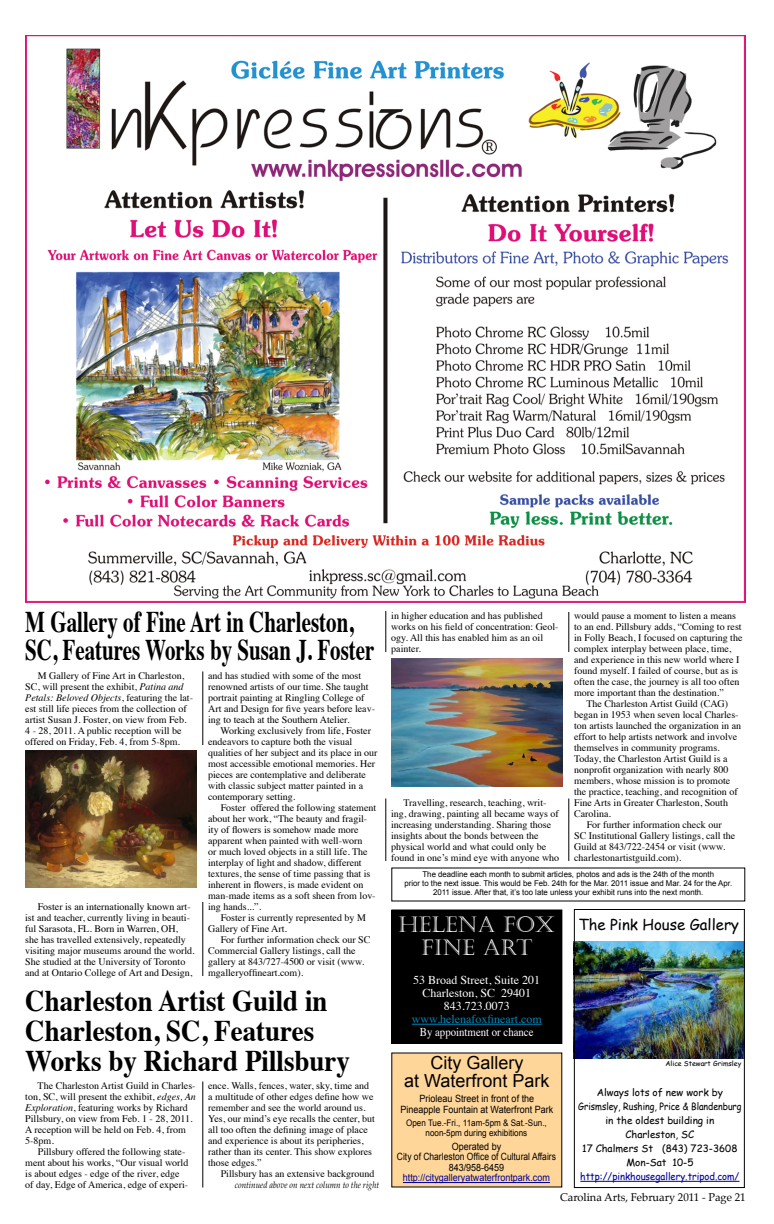
<style>
.page{position:relative;width:774px;height:1224px;background:#fff}
.page>*{position:absolute;margin:0;border:0;box-sizing:border-box;transform-origin:0 0}
.t1{font:700 30px/30px "Times";color:#000;scale:.9 1}
.t2{font:700 30px/28px "Times";color:#000;scale:.7 1}
.t3{font:22px/23px "Castellar";color:#fff;text-align:center}
.t4{font:18px/18px "Arial";color:#000;text-align:center}
.t5{font:15px "Comic Sans MS";color:#000}
.t6{font:12px/13px "Times";color:#fff;text-align:center}
.t7{font:12px "Times";color:#008abf}
.t8{font:12px "Times";color:#fff;scale:.9 1}
.t9{font:11px "Palatino";color:#000}
.t10{font:10px/11px "Times";color:#000}
.t11{font:10px/14px "Comic Sans MS";color:#000;text-align:center}
.t12{font:10px/10.5px "Arial";color:#000;text-align:center;scale:.9 1}
.t13{font:10px "Arial";color:#000096;scale:.9 1}
.t14{font:10px "Comic Sans MS";color:#000096;scale:.95 1}
.t15{font:9px/10px "Arial";color:#000;text-align:center;scale:.9 1}
.t16{font:italic 9px "Palatino";color:#000;scale:.9 1}
.t17{font:8px/9px "Arial";color:#000;text-align:center}
.t18{font:7px "Comic Sans MS";color:#000}
.s1{font-style:italic}
</style>
<div class="page">
<img style="left:25px;top:750px;width:171px;height:138px">
<img style="left:391px;top:658px;width:171px;height:129px">
<hr style="left:203px;top:672px;width:1px;height:73px;background:#000">
<hr style="left:203px;top:902px;width:1px;height:74px;background:#000">
<hr style="left:203px;top:1082px;width:1px;height:106px;background:#000">
<hr style="left:569px;top:612px;width:1px;height:40px;background:#000">
<hr style="left:569px;top:798px;width:1px;height:63px;background:#000">
<hr style="left:385px;top:611px;width:1px;height:41px;background:#000">
<hr style="left:385px;top:798px;width:1px;height:63px;background:#000">
<div style="left:391px;top:910px;width:171px;height:133px;background:#000"></div>
<div style="left:391px;top:910px;width:171px;height:134px;border:1px solid #000"></div>
<hr style="left:412px;top:1024px;width:130px;height:1px;background:#008abf">
<div style="left:392px;top:1053px;width:170px;height:134px;background:#ffd699"></div>
<hr style="left:403px;top:1182px;width:147px;height:1px;background:#000096">
<img style="left:573px;top:909px;width:172px;height:280px">
<hr style="left:580px;top:1181px;width:160px;height:1px;background:#000096">
<img style="left:25px;top:35px;width:720px;height:567px">
<h1 class="t2" style="left:25px;top:605px;width:500px">M Gallery of Fine Art in Charleston,<br>SC, Features Works by Susan J. Foster</h1>
<p class="t10" style="left:25px;top:669px;width:169px;text-indent:12px">M Gallery of Fine Art in Charleston, SC, will present the exhibit, <span class="s1">Patina and Petals: Beloved Objects</span>, featuring the lat&shy;est still life pieces from the collection of artist Susan J. Foster, on view from Feb.<br>4 - 28, 2011. A public reception will be offered on Friday, Feb. 4, from 5-8pm.</p>
<p class="t10" style="left:208px;top:669px;width:168px">and has studied with some of the most renowned artists of our time. She taught portrait painting at Ringling College of Art and Design for five years before leav&shy;ing to teach at the Southern Atelier.</p>
<p class="t10" style="left:208px;top:724px;width:171px;text-indent:12px">Working exclusively from life, Foster endeavors to capture both the visual qualities of her subject and its place in our most accessible emotional memories. Her pieces are contemplative and deliberate with classic subject matter painted in a contemporary setting.</p>
<p class="t10" style="left:208px;top:801px;width:170px;text-indent:13px">Foster offered the following statement about her work, “The beauty and fragil&shy;ity of flowers is somehow made more apparent when painted with well-worn<br>or much loved objects in a still life. The interplay of light and shadow, different textures, the sense of time passing that is inherent in flowers, is made evident on man-made items as a soft sheen from lov&shy;ing hands...”.</p>
<p class="t10" style="left:208px;top:911px;width:159px;text-indent:12px">Foster is currently represented by M<br>Gallery of Fine Art.</p>
<p class="t10" style="left:208px;top:933px;width:164px;text-indent:12px">For further information check our SC Commercial Gallery listings, call the gallery at 843/727-4500 or visit (www. mgalleryoffineart.com).</p>
<p class="t10" style="left:25px;top:900px;width:171px;text-indent:12px">Foster is an internationally known art&shy;ist and teacher, currently living in beauti&shy;ful Sarasota, FL. Born in Warren, OH,<br>she has travelled extensively, repeatedly visiting major museums around the world.<br>She studied at the University of Toronto and at Ontario College of Art and Design,</p>
<h1 class="t1" style="left:25px;top:982px;width:362px">Charleston Artist Guild in<br>Charleston, SC, Features<br>Works by Richard Pillsbury</h1>
<p class="t10" style="left:25px;top:1079px;width:172px;text-indent:12px">The Charleston Artist Guild in Charles&shy;ton, SC, will present the exhibit, <span class="s1">edges, An Exploration</span>, featuring works by Richard Pillsbury, on view from Feb. 1 - 28, 2011.<br>A reception will be held on Feb. 4, from 5-8pm.</p>
<p class="t10" style="left:25px;top:1145px;width:165px;text-indent:12px">Pillsbury offered the following state&shy;ment about his works, “Our visual world is about edges - edge of the river, edge of day, Edge of America, edge of experi-</p>
<p class="t10" style="left:208px;top:1079px;width:168px">ence. Walls, fences, water, sky, time and a multitude of other edges define how we remember and see the world around us.<br>Yes, our mind’s eye recalls the center, but all too often the defining image of place and experience is about its peripheries, rather than its center. This show explores those edges.”</p>
<p class="t10" style="left:221px;top:1167px;width:155px">Pillsbury has an extensive background</p>
<p class="t16" style="left:235px;top:1178px;width:162px">continued above on next column to the right</p>
<p class="t10" style="left:391px;top:609px;width:169px">in higher education and has published works on his field of concentration: Geol&shy;ogy. All this has enabled him as an oil painter.</p>
<p class="t10" style="left:574px;top:609px;width:170px">would pause a moment to listen a means to an end. Pillsbury adds, “Coming to rest in Folly Beach, I focused on capturing the complex interplay between place, time, and experience in this new world where I found myself. I failed of course, but as is often the case, the journey is all too often more important than the destination.”</p>
<p class="t10" style="left:587px;top:697px;width:143px">The Charleston Artist Guild (CAG)</p>
<p class="t10" style="left:574px;top:708px;width:166px">began in 1953 when seven local Charles-</p>
<p class="t10" style="left:574px;top:719px;width:169px">ton artists launched the organization in an</p>
<p class="t10" style="left:574px;top:730px;width:165px">effort to help artists network and involve</p>
<p class="t10" style="left:574px;top:741px;width:147px">themselves in community programs.</p>
<p class="t10" style="left:574px;top:752px;width:155px">Today, the Charleston Artist Guild is a</p>
<p class="t10" style="left:574px;top:763px;width:156px">nonprofit organization with nearly 800</p>
<p class="t10" style="left:574px;top:774px;width:158px">members, whose mission is to promote</p>
<p class="t10" style="left:574px;top:785px;width:165px">the practice, teaching, and recognition of</p>
<p class="t10" style="left:574px;top:796px;width:155px">Fine Arts in Greater Charleston, South</p>
<p class="t10" style="left:574px;top:807px;width:38px">Carolina.</p>
<p class="t10" style="left:587px;top:818px;width:136px">For further information check our</p>
<p class="t10" style="left:574px;top:829px;width:163px">SC Institutional Gallery listings, call the</p>
<p class="t10" style="left:574px;top:840px;width:153px">Guild at 843/722-2454 or visit (www.</p>
<p class="t10" style="left:574px;top:851px;width:109px">charlestonartistguild.com).</p>
<p class="t10" style="left:391px;top:796px;width:170px;text-indent:12px">Travelling, research, teaching, writ&shy;ing, drawing, painting all became ways of increasing understanding. Sharing those insights about the bonds between the physical world and what could only be found in one’s mind eye with anyone who</p>
<p class="t17" style="left:404px;top:870px;width:329px">The deadline each month to submit articles, photos and ads is the 24th of the month<br>prior to the next issue. This would be Feb. 24th for the Mar. 2011 issue and Mar. 24 for the Apr.<br>2011 issue. After that, it’s too late unless your exhibit runs into the next month.</p>
<h2 class="t3" style="left:399px;top:913px;width:158px">HELENA FOX<br>FINE ART</h2>
<p class="t6" style="left:413px;top:973px;width:128px">53 Broad Street, Suite 201<br>Charleston, SC 29401<br>843.723.0073</p>
<p class="t7" style="left:412px;top:1008px;width:131px">www.helenafoxfineart.com</p>
<p class="t8" style="left:420px;top:1021px;width:128px">By appointment or chance</p>
<h3 class="t4" style="left:404px;top:1054px;width:147px">City Gallery<br>at Waterfront Park</h3>
<h3 class="t5" style="left:579px;top:913px;width:162px">The Pink House Gallery</h3>
<p class="t18" style="left:665px;top:1058px;width:77px">Alice Stewart Grimsley</p>
<p class="t11" style="left:578px;top:1085px;width:165px">Always lots of new work by<br>Grismsley, Rushing, Price &amp; Blandenburg in the oldest building in<br>Charleston, SC<br>17 Chalmers St (843) 723-3608<br>Mon-Sat 10-5</p>
<p class="t14" style="left:580px;top:1169px;width:169px">http://pinkhousegallery.tripod.com/</p>
<p class="t12" style="left:401px;top:1093px;width:171px;line-height:11px">Prioleau Street in front of the<br>Pineapple Fountain at Waterfront Park</p>
<p class="t15" style="left:406px;top:1118px;width:158px">Open Tue.-Fri., 11am-5pm &amp; Sat.-Sun., noon-5pm during exhibitions</p>
<p class="t12" style="left:397px;top:1141px;width:178px">Operated by<br>City of Charleston Office of Cultural Affairs<br>843/958-6459</p>
<p class="t13" style="left:403px;top:1171px;width:165px">http://citygalleryatwaterfrontpark.com</p>
<p class="t9" style="left:560px;top:1188px;width:187px">Carolina Arts, February 2011 - Page 21</p>
</div>
